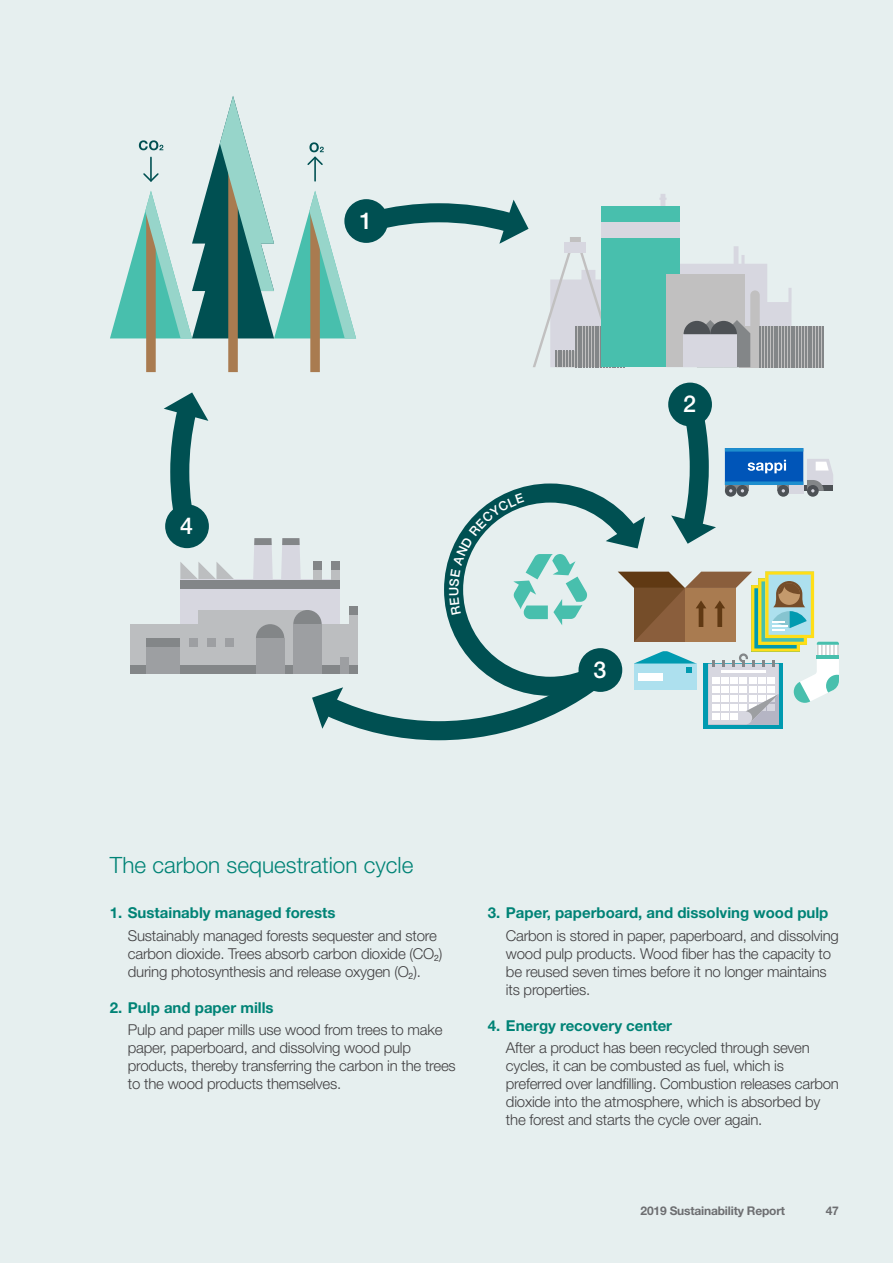
<style>
.page{position:relative;width:893px;height:1263px;background:#e6efef}
.page>*{position:absolute;margin:0;border:0;box-sizing:border-box;transform-origin:0 0}
.t1{font:500 23.25px "Helvetica Neue LT Pro";color:#fff}
.t2{font:300 22.5px "Helvetica Neue LT Pro";color:#008376}
.t3{font:300 15px/18px "Helvetica Neue LT Pro";letter-spacing:-.015em;color:#414042}
.t4{font:700 15px "Helvetica Neue LT Pro";color:#008376}
.t5{font:700 12px "Helvetica Neue LT Pro";letter-spacing:-.015em;color:#6d6e71}
</style>
<div class="page">
<svg style="left:659px;top:194px;width:7px;height:12px"></svg>
<div style="left:601px;top:206px;width:78px;height:161px;background:#48bfad"></div>
<svg style="left:792px;top:326px;width:30px;height:41px"></svg>
<div style="left:601px;top:222px;width:78px;height:15px;background:#d7d7e0"></div>
<svg style="left:164px;top:392px;width:71px;height:188px"></svg>
<div style="left:180px;top:580px;width:160px;height:94px;background:#d7d7e0"></div>
<div style="left:198px;top:610px;width:109px;height:14px;background:#bcbec0"></div>
<div style="left:180px;top:580px;width:160px;height:9px;background:#838688"></div>
<div style="left:131px;top:624px;width:227px;height:50px;background:#bcbec0"></div>
<div style="left:131px;top:665px;width:227px;height:9px;background:#838688"></div>
<div style="left:146px;top:638px;width:34px;height:36px;background:#9d9fa2"></div>
<div style="left:146px;top:638px;width:34px;height:9px;background:#838688"></div>
<div style="left:189px;top:638px;width:9px;height:9px;background:#9d9fa2"></div>
<div style="left:207px;top:638px;width:9px;height:9px;background:#9d9fa2"></div>
<div style="left:225px;top:638px;width:9px;height:9px;background:#9d9fa2"></div>
<div style="left:310px;top:211px;width:10px;height:161px;background:#a97b50"></div>
<div style="left:146px;top:211px;width:10px;height:161px;background:#a97b50"></div>
<div style="left:228px;top:141px;width:10px;height:231px;background:#a97b50"></div>
<svg style="left:666px;top:246px;width:125px;height:121px"></svg>
<hr style="left:760px;top:326px;width:1px;height:41px;background:#838688">
<hr style="left:763px;top:326px;width:1px;height:41px;background:#838688">
<hr style="left:765px;top:326px;width:2px;height:41px;background:#838688">
<hr style="left:768px;top:326px;width:1px;height:41px;background:#838688">
<hr style="left:771px;top:326px;width:1px;height:41px;background:#838688">
<hr style="left:774px;top:326px;width:1px;height:41px;background:#838688">
<hr style="left:777px;top:326px;width:1px;height:41px;background:#838688">
<hr style="left:780px;top:326px;width:1px;height:41px;background:#838688">
<hr style="left:782px;top:326px;width:2px;height:41px;background:#838688">
<hr style="left:785px;top:326px;width:1px;height:41px;background:#838688">
<hr style="left:788px;top:326px;width:1px;height:41px;background:#838688">
<hr style="left:791px;top:326px;width:1px;height:41px;background:#838688">
<hr style="left:794px;top:326px;width:1px;height:41px;background:#838688">
<hr style="left:797px;top:326px;width:1px;height:41px;background:#838688">
<hr style="left:799px;top:326px;width:2px;height:41px;background:#838688">
<hr style="left:802px;top:326px;width:1px;height:41px;background:#838688">
<hr style="left:805px;top:326px;width:1px;height:41px;background:#838688">
<hr style="left:808px;top:326px;width:1px;height:41px;background:#838688">
<hr style="left:811px;top:326px;width:1px;height:41px;background:#838688">
<hr style="left:814px;top:326px;width:1px;height:41px;background:#838688">
<hr style="left:816px;top:326px;width:2px;height:41px;background:#838688">
<hr style="left:819px;top:326px;width:1px;height:41px;background:#838688">
<hr style="left:822px;top:326px;width:1px;height:41px;background:#838688">
<div style="left:165px;top:504px;width:44px;height:44px;background:#005052;border-radius:50%"></div>
<div style="left:668px;top:383px;width:44px;height:43px;background:#005052;border-radius:50%"></div>
<svg style="left:110px;top:96px;width:514px;height:271px"></svg>
<svg style="left:250px;top:399px;width:589px;height:342px"></svg>
<h1 class="t1" style="left:180px;top:512px;width:14px">4</h1>
<h1 class="t1" style="left:359px;top:207px;width:14px">1</h1>
<h1 class="t1" style="left:683px;top:390px;width:14px">2</h1>
<h1 class="t1" style="left:593px;top:655px;width:14px">3</h1>
<h2 class="t2" style="left:110px;top:851px;width:305px">The carbon sequestration cycle</h2>
<p class="t4" style="left:110px;top:903px;width:227px">1. Sustainably managed forests</p>
<p class="t3" style="left:128px;top:926px;width:316px">Sustainably managed forests sequester and store carbon dioxide. Trees absorb carbon dioxide (CO<sub>2</sub>) during photosynthesis and release oxygen (O<sub>2</sub>).</p>
<p class="t4" style="left:110px;top:998px;width:165px">2. Pulp and paper mills</p>
<p class="t3" style="left:128px;top:1020px;width:329px">Pulp and paper mills use wood from trees to make paper, paperboard, and dissolving wood pulp products, thereby transferring the carbon in the trees to the wood products themselves.</p>
<p class="t4" style="left:488px;top:903px;width:342px">3. Paper, paperboard, and dissolving wood pulp</p>
<p class="t3" style="left:506px;top:926px;width:334px">Carbon is stored in paper, paperboard, and dissolving wood pulp products. Wood fiber has the capacity to be reused seven times before it no longer maintains its properties.</p>
<p class="t4" style="left:488px;top:1016px;width:186px">4. Energy recovery center</p>
<p class="t3" style="left:506px;top:1038px;width:335px">After a product has been recycled through seven cycles, it can be combusted as fuel, which is preferred over landfilling. Combustion releases carbon dioxide into the atmosphere, which is absorbed by the forest and starts the cycle over again.</p>
<p class="t5" style="left:640px;top:1203px;width:146px">2019 Sustainability Report</p>
<p class="t5" style="left:826px;top:1203px;width:15px">47</p>
</div>
